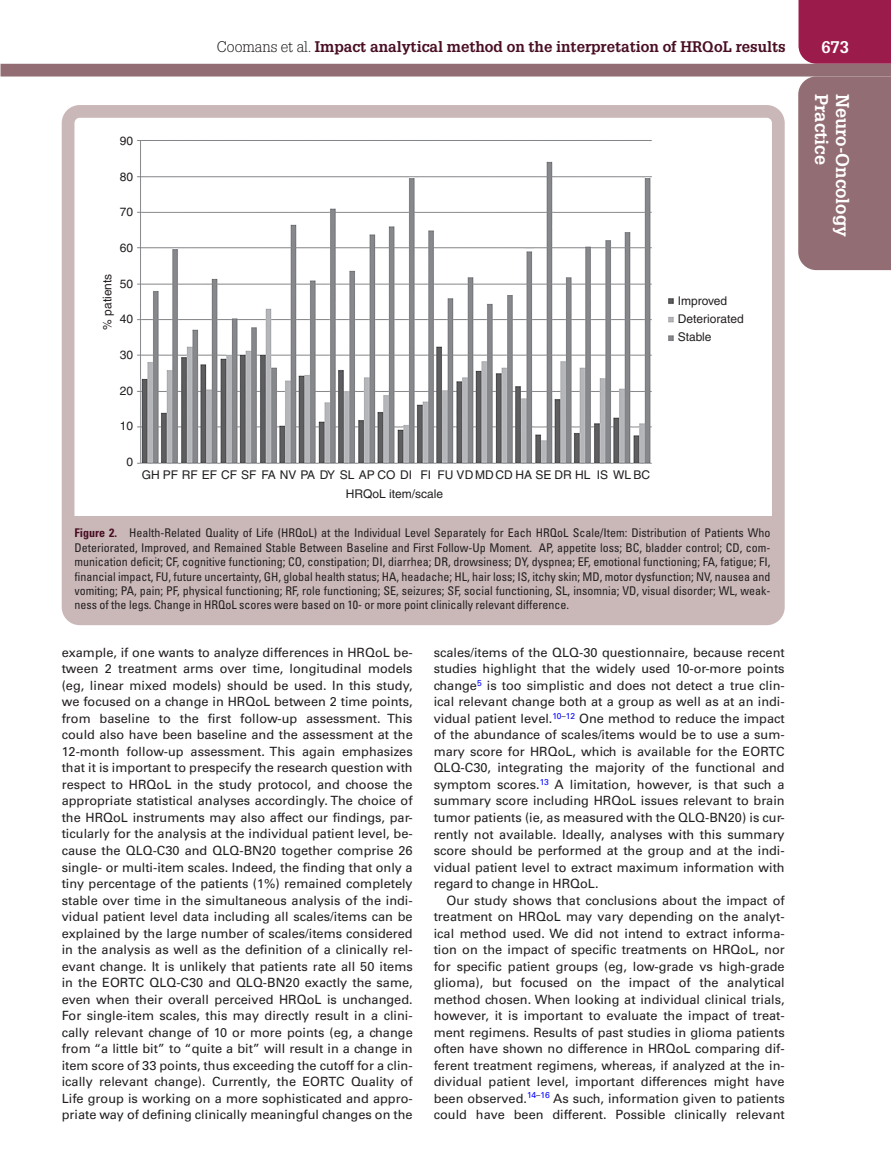
<style>
.page{position:relative;width:891px;height:1175px;background:#fff}
.page>*{position:absolute;margin:0;border:0;box-sizing:border-box;transform-origin:0 0}
.t1{font:700 18px "Glypha LT Std";color:#fff}
.t2{font:700 16.5px "Glypha LT Std";color:#fff}
.t3{font:700 15px "Glypha LT Std";color:#490e24}
.t4{font:12.75px/16.5px "Univers LT Std";color:#231f20;text-align:justify}
.t5{font:condensed 12px/14.4px "Univers LT Std";color:#231f20;text-align:justify}
.t6{font:12px/18.1px "Helvetica";color:#231f20}
.s1{font-weight:300;color:#231f20}
.s2{font-weight:700;color:#490e24}
</style>
<div class="page">
<div style="left:799px;top:0;width:92px;height:64px;background:#9b1c4b"></div>
<div style="left:1px;top:64px;width:890px;height:12px;background:#926d73"></div>
<div style="left:798px;top:76px;width:93px;height:194px;background:#926d73"></div>
<div style="left:65px;top:516px;width:716px;height:101px;background:#cab8b9"></div>
<img style="left:137px;top:140px;width:537px;height:324px">
<div style="left:62px;top:105px;width:723px;height:520px;border:13px solid #cab8b9;border-radius:12px"></div>
<p class="t6" style="left:120px;top:131px;width:15px">90</p>
<p class="t6" style="left:120px;top:167px;width:15px">80</p>
<p class="t6" style="left:120px;top:203px;width:15px">70</p>
<p class="t6" style="left:120px;top:238px;width:15px">60</p>
<p class="t6" style="left:98px;top:330px;width:58px;rotate:-90deg">% patients</p>
<p class="t6" style="left:120px;top:274px;width:15px">50</p>
<p class="t6" style="left:120px;top:310px;width:15px">40</p>
<p class="t6" style="left:120px;top:346px;width:15px">30</p>
<p class="t6" style="left:120px;top:381px;width:15px">20</p>
<p class="t6" style="left:120px;top:417px;width:15px">10</p>
<p class="t6" style="left:127px;top:453px;width:8px">0</p>
<p class="t3" style="left:217px;top:37px;width:570px"><span class="s1">Coomans et al.</span> Impact analytical method on the interpretation of HRQoL results</p>
<p class="t2" style="left:821px;top:37px;width:29px">673</p>
<h1 class="t1" style="left:833px;top:94px;width:73px;rotate:90deg">Practice</h1>
<h1 class="t1" style="left:854px;top:94px;width:145px;rotate:90deg">Neuro-Oncology</h1>
<p class="t6" style="left:678px;top:291px;width:68px">Improved<br>Deteriorated<br>Stable</p>
<p class="t6" style="left:346px;top:465px;width:99px;line-height:18.9px;text-indent:-204px">GH PF RF EF CF SF FA NV PA DY SL AP CO DI<br>HRQoL item/scale</p>
<p class="t6" style="left:420px;top:465px;width:231px">FI FU VD MDCD HA SE DR HL IS WL BC</p>
<p class="t5" style="left:74px;top:526px;width:698px"><span class="s2">Figure 2.</span> Health-Related Quality of Life (HRQoL) at the Individual Level Separately for Each HRQoL Scale/Item: Distribution of Patients Who Deteriorated, Improved, and Remained Stable Between Baseline and First Follow-Up Moment. AP, appetite loss; BC, bladder control; CD, com&shy;munication deficit; CF, cognitive functioning; CO, constipation; DI, diarrhea; DR, drowsiness; DY, dyspnea; EF, emotional functioning; FA, fatigue; FI, financial impact, FU, future uncertainty, GH, global health status; HA, headache; HL, hair loss; IS, itchy skin; MD, motor dysfunction; NV, nausea and vomiting; PA, pain; PF, physical functioning; RF, role functioning; SE, seizures; SF, social functioning, SL, insomnia; VD, visual disorder; WL, weak&shy;ness of the legs. Change in HRQoL scores were based on 10- or more point clinically relevant difference.</p>
<p class="t4" style="left:62px;top:644px;width:353px">example, if one wants to analyze differences in HRQoL be&shy;tween 2 treatment arms over time, longitudinal models (eg, linear mixed models) should be used. In this study, we focused on a change in HRQoL between 2 time points, from baseline to the first follow-up assessment. This could also have been baseline and the assessment at the 12-month follow-up assessment. This again emphasizes that it is important to prespecify the research question with respect to HRQoL in the study protocol, and choose the appropriate statistical analyses accordingly. The choice of the HRQoL instruments may also affect our findings, par&shy;ticularly for the analysis at the individual patient level, be&shy;cause the QLQ-C30 and QLQ-BN20 together comprise 26 single- or multi-item scales. Indeed, the finding that only a tiny percentage of the patients (1%) remained completely stable over time in the simultaneous analysis of the indi&shy;vidual patient level data including all scales/items can be explained by the large number of scales/items considered in the analysis as well as the definition of a clinically rel&shy;evant change. It is unlikely that patients rate all 50 items in the EORTC QLQ-C30 and QLQ-BN20 exactly the same, even when their overall perceived HRQoL is unchanged.<br>For single-item scales, this may directly result in a clini&shy;cally relevant change of 10 or more points (eg, a change from “a little bit” to “quite a bit” will result in a change in item score of 33 points, thus exceeding the cutoff for a clin&shy;ically relevant change). Currently, the EORTC Quality of Life group is working on a more sophisticated and appro&shy;priate way of defining clinically meaningful changes on the</p>
<p class="t4" style="left:434px;top:644px;width:353px">scales/items of the QLQ-30 questionnaire, because recent studies highlight that the widely used 10-or-more points change<sup>5</sup> is too simplistic and does not detect a true clin&shy;ical relevant change both at a group as well as at an indi&shy;vidual patient level.<sup>10</sup><sup>–</sup><sup>12</sup> One method to reduce the impact of the abundance of scales/items would be to use a sum&shy;mary score for HRQoL, which is available for the EORTC QLQ-C30, integrating the majority of the functional and symptom scores.<sup>13</sup> A limitation, however, is that such a summary score including HRQoL issues relevant to brain tumor patients (ie, as measured with the QLQ-BN20) is cur&shy;rently not available. Ideally, analyses with this summary score should be performed at the group and at the indi&shy;vidual patient level to extract maximum information with regard to change in HRQoL.</p>
<p class="t4" style="left:434px;top:891px;width:353px;text-indent:13px">Our study shows that conclusions about the impact of treatment on HRQoL may vary depending on the analyt&shy;ical method used. We did not intend to extract informa&shy;tion on the impact of specific treatments on HRQoL, nor for specific patient groups (eg, low-grade vs high-grade glioma), but focused on the impact of the analytical method chosen. When looking at individual clinical trials, however, it is important to evaluate the impact of treat&shy;ment regimens. Results of past studies in glioma patients often have shown no difference in HRQoL comparing dif&shy;ferent treatment regimens, whereas, if analyzed at the in&shy;dividual patient level, important differences might have been observed.<sup>14</sup><sup>–</sup><sup>16</sup> As such, information given to patients could have been different. Possible clinically relevant</p>
</div>
